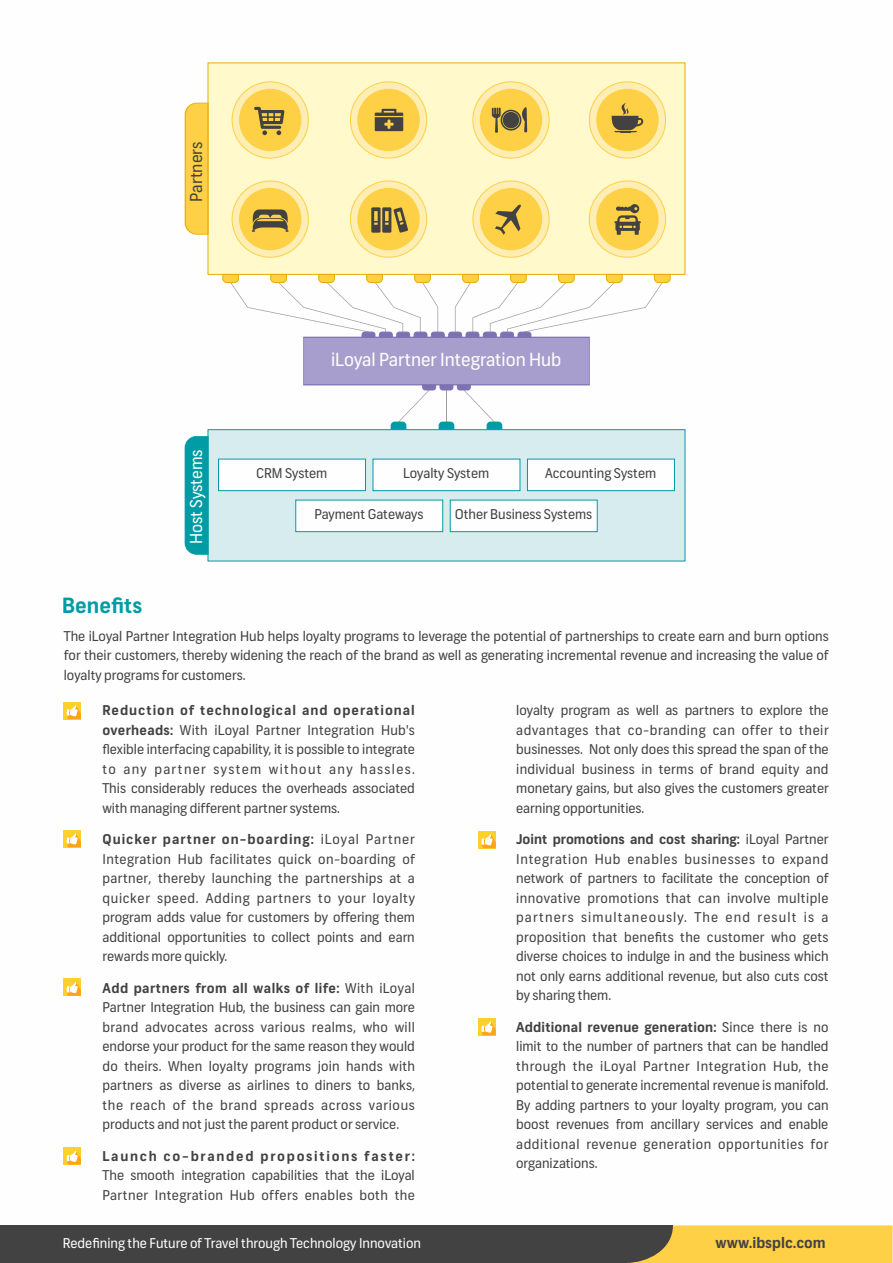
<style>
.page{position:relative;width:893px;height:1263px;background:#fff}
.page>*{position:absolute;margin:0;border:0;box-sizing:border-box;transform-origin:0 0}
.t1{font:700 21px "Frank";color:#009ca5}
.t2{font:18px "Frank";color:#fefefe}
.t3{font:16.5px "Frank";color:#fefefe}
.t4{font:16.5px "Frank";color:#434242}
.t5{font:700 14.7px "Frank";color:#434242}
.t6{font:13.5px/19.5px "Frank";color:#434242;text-align:justify}
.t7{font:13.5px "Frank";color:#fefefe}
.t8{font:700 13.5px "Frank";letter-spacing:.13em;color:#434242}
.s1{font-weight:700}
</style>
<div class="page">
<div style="left:64px;top:702px;width:17px;height:17px;background:#fed029"></div>
<svg style="left:67px;top:705px;width:14px;height:14px"></svg>
<div style="left:64px;top:830px;width:17px;height:17px;background:#fed029"></div>
<svg style="left:67px;top:833px;width:14px;height:14px"></svg>
<div style="left:479px;top:831px;width:17px;height:17px;background:#fed029"></div>
<svg style="left:481px;top:834px;width:15px;height:14px"></svg>
<div style="left:64px;top:979px;width:17px;height:17px;background:#fed029"></div>
<svg style="left:67px;top:982px;width:14px;height:14px"></svg>
<div style="left:479px;top:1018px;width:17px;height:17px;background:#fed029"></div>
<svg style="left:481px;top:1021px;width:15px;height:14px"></svg>
<div style="left:208px;top:63px;width:477px;height:212px;background:#fff9cb"></div>
<div style="left:208px;top:429px;width:477px;height:132px;background:#d7ecef;border:1px solid #009ca5"></div>
<div style="left:218px;top:459px;width:148px;height:32px;background:#fefefe;border:1px solid #009ca5"></div>
<div style="left:373px;top:459px;width:147px;height:32px;background:#fefefe;border:1px solid #009ca5"></div>
<div style="left:527px;top:459px;width:148px;height:32px;background:#fefefe;border:1px solid #009ca5"></div>
<div style="left:295px;top:500px;width:148px;height:32px;background:#fefefe;border:1px solid #009ca5"></div>
<div style="left:450px;top:500px;width:148px;height:32px;background:#fefefe;border:1px solid #009ca5"></div>
<svg style="left:391px;top:385px;width:111px;height:45px"></svg>
<div style="left:303px;top:337px;width:286px;height:48px;background:#a79ecd;border:1px solid #7e71b1"></div>
<svg style="left:222px;top:274px;width:448px;height:64px"></svg>
<svg style="left:232px;top:181px;width:76px;height:76px;fill:#ffeeb4"></svg>
<div style="left:239px;top:188px;width:62px;height:62px;background:#fed046;border-radius:50%"></div>
<svg style="left:252px;top:209px;width:37px;height:23px"></svg>
<svg style="left:232px;top:82px;width:76px;height:76px;fill:#ffeeb4"></svg>
<div style="left:239px;top:89px;width:62px;height:62px;background:#fed046;border-radius:50%"></div>
<svg style="left:254px;top:107px;width:30px;height:28px"></svg>
<svg style="left:350px;top:82px;width:77px;height:76px;fill:#ffeeb4"></svg>
<div style="left:357px;top:89px;width:63px;height:62px;background:#fed046;border-radius:50%"></div>
<svg style="left:375px;top:109px;width:28px;height:22px"></svg>
<svg style="left:350px;top:181px;width:77px;height:76px;fill:#ffeeb4"></svg>
<div style="left:357px;top:188px;width:63px;height:62px;background:#fed046;border-radius:50%"></div>
<svg style="left:371px;top:207px;width:37px;height:26px"></svg>
<svg style="left:473px;top:181px;width:76px;height:76px;fill:#ffeeb4"></svg>
<div style="left:480px;top:188px;width:62px;height:62px;background:#fed046;border-radius:50%"></div>
<svg style="left:495px;top:205px;width:26px;height:30px"></svg>
<svg style="left:473px;top:82px;width:76px;height:76px;fill:#ffeeb4"></svg>
<div style="left:480px;top:89px;width:62px;height:62px;background:#fed046;border-radius:50%"></div>
<svg style="left:492px;top:107px;width:35px;height:26px"></svg>
<svg style="left:589px;top:181px;width:77px;height:76px;fill:#ffeeb4"></svg>
<div style="left:596px;top:188px;width:63px;height:62px;background:#fed046;border-radius:50%"></div>
<svg style="left:614px;top:204px;width:27px;height:31px"></svg>
<svg style="left:589px;top:82px;width:77px;height:76px;fill:#ffeeb4"></svg>
<div style="left:596px;top:89px;width:63px;height:62px;background:#fed046;border-radius:50%"></div>
<svg style="left:612px;top:103px;width:31px;height:30px"></svg>
<svg style="left:185px;top:103px;width:23px;height:131px"></svg>
<div style="left:185px;top:436px;width:23px;height:118px;background:#009ca5"></div>
<div style="left:64px;top:1147px;width:17px;height:17px;background:#fed029"></div>
<svg style="left:67px;top:1151px;width:14px;height:13px"></svg>
<div style="left:0;top:1225px;width:673px;height:38px;background:#434242"></div>
<svg style="left:628px;top:1225px;width:265px;height:38px"></svg>
<p class="t4" style="left:190px;top:202px;width:62px;rotate:-90deg">Partners</p>
<p class="t3" style="left:190px;top:544px;width:97px;rotate:-90deg">Host Systems</p>
<h2 class="t2" style="left:331px;top:352px;width:232px">iLoyal Partner Integration Hub</h2>
<p class="t6" style="left:256px;top:465px;width:73px">CRM System</p>
<p class="t6" style="left:403px;top:465px;width:88px">Loyalty System</p>
<p class="t6" style="left:545px;top:465px;width:113px">Accounting System</p>
<p class="t6" style="left:314px;top:506px;width:110px">Payment Gateways</p>
<p class="t6" style="left:455px;top:506px;width:139px">Other Business Systems</p>
<h1 class="t1" style="left:62px;top:598px;width:81px">Benefits</h1>
<p class="t6" style="left:64px;top:627px;width:766px">The iLoyal Partner Integration Hub helps loyalty programs to leverage the potential of partnerships to create earn and burn options for their customers, thereby widening the reach of the brand as well as generating incremental revenue and increasing the value of loyalty programs for customers.</p>
<p class="t6" style="left:102px;top:702px;width:314px"><span class="s1">Reduction of technological and operational overheads:</span> With iLoyal Partner Integration Hub's flexible interfacing capability, it is possible to integrate to any partner system without any hassles.<br>This considerably reduces the overheads associated with managing different partner systems.</p>
<p class="t6" style="left:516px;top:702px;width:314px">loyalty program as well as partners to explore the advantages that co-branding can offer to their businesses. Not only does this spread the span of the individual business in terms of brand equity and monetary gains, but also gives the customers greater earning opportunities.</p>
<p class="t6" style="left:103px;top:831px;width:314px"><span class="s1">Quicker partner on-boarding:</span> iLoyal Partner Integration Hub facilitates quick on-boarding of partner, thereby launching the partnerships at a quicker speed. Adding partners to your loyalty program adds value for customers by offering them additional opportunities to collect points and earn rewards more quickly.</p>
<p class="t6" style="left:102px;top:979px;width:314px"><span class="s1">Add partners from all walks of life:</span> With iLoyal Partner Integration Hub, the business can gain more brand advocates across various realms, who will endorse your product for the same reason they would do theirs. When loyalty programs join hands with partners as diverse as airlines to diners to banks, the reach of the brand spreads across various products and not just the parent product or service.</p>
<p class="t8" style="left:103px;top:1150px;width:314px">Launch co-branded propositions faster:</p>
<p class="t6" style="left:103px;top:1167px;width:314px">The smooth integration capabilities that the iLoyal<br>Partner Integration Hub offers enables both the</p>
<p class="t6" style="left:516px;top:831px;width:314px"><span class="s1">Joint promotions and cost sharing:</span> iLoyal Partner Integration Hub enables businesses to expand network of partners to facilitate the conception of innovative promotions that can involve multiple partners simultaneously. The end result is a proposition that benefits the customer who gets diverse choices to indulge in and the business which not only earns additional revenue, but also cuts cost by sharing them.</p>
<p class="t6" style="left:516px;top:1018px;width:314px"><span class="s1">Additional revenue generation:</span> Since there is no limit to the number of partners that can be handled through the iLoyal Partner Integration Hub, the potential to generate incremental revenue is manifold.<br>By adding partners to your loyalty program, you can boost revenues from ancillary services and enable additional revenue generation opportunities for organizations.</p>
<p class="t7" style="left:63px;top:1237px;width:360px">Redefining the Future of Travel through Technology Innovation</p>
<p class="t5" style="left:715px;top:1237px;width:112px">www.ibsplc.com</p>
</div>
